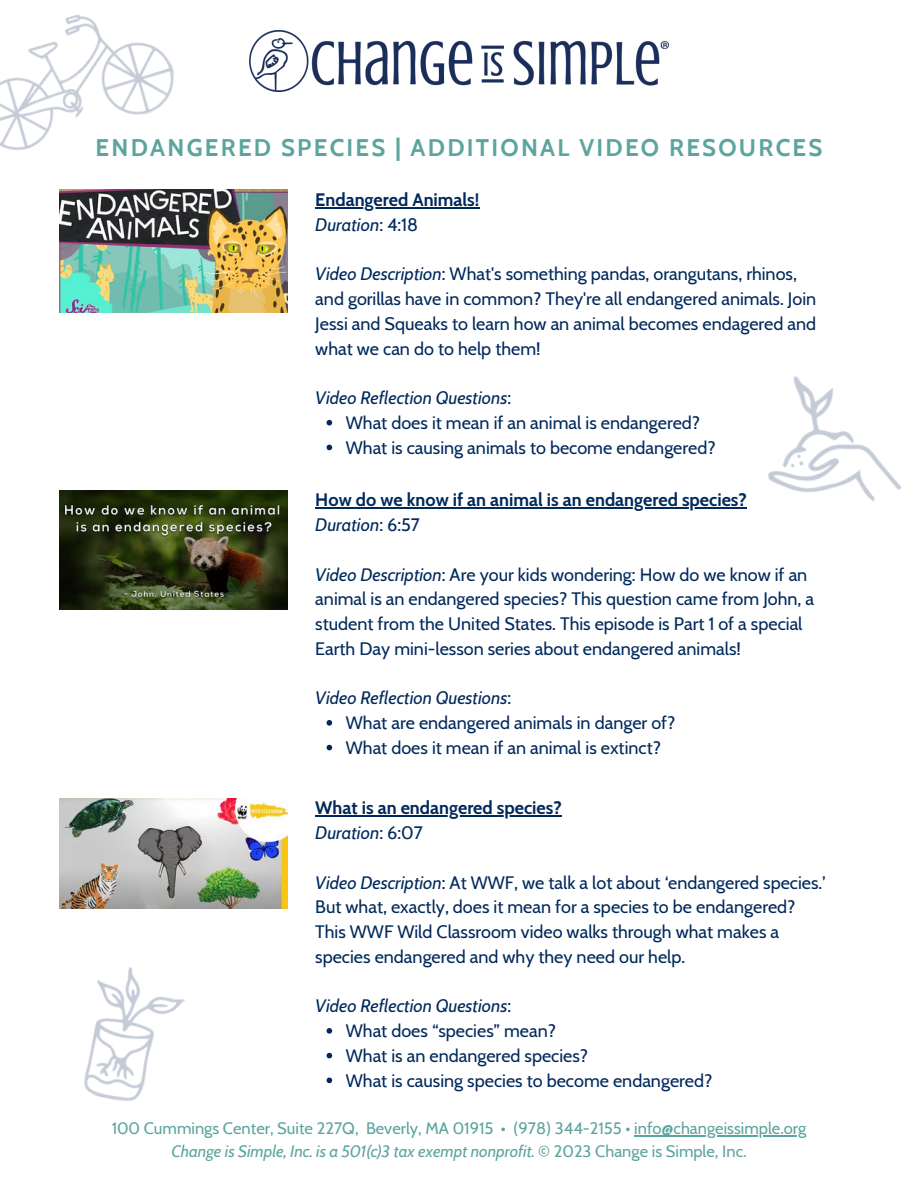
<style>
.page{position:relative;width:918px;height:1188px;background:#fff}
.page>*{position:absolute;margin:0;border:0;box-sizing:border-box;transform-origin:0 0}
.t1{font:700 24px "Cabin";letter-spacing:.095em;color:#5ca59e}
.t2{font:18px/24.8px "Cabin";color:#00295c}
.t3{font:italic 18px "Cabin";color:#00295c}
.t4{font:700 18px "Cabin";color:#00295c}
.t5{font:16.5px "Cabin";color:#5ca59e}
.t6{font:italic 16.5px "Cabin";color:#5ca59e}
.s1{font-style:normal}
.s2{font-style:italic}
</style>
<div class="page">
<img style="left:249px;top:31px;width:420px;height:61px">
<hr style="left:315px;top:207px;width:164px;height:1px;background:#00295c">
<svg style="left:327px;top:420px;width:5px;height:6px"></svg>
<svg style="left:327px;top:445px;width:5px;height:5px"></svg>
<svg style="left:327px;top:720px;width:5px;height:6px"></svg>
<svg style="left:327px;top:745px;width:5px;height:5px"></svg>
<hr style="left:315px;top:507px;width:432px;height:2px;background:#00295c">
<img style="left:84px;top:967px;width:101px;height:134px">
<img style="left:768px;top:376px;width:134px;height:126px">
<img style="left:0;top:14px;width:174px;height:136px">
<img style="left:60px;top:190px;width:228px;height:123px">
<img style="left:60px;top:490px;width:228px;height:119px">
<img style="left:60px;top:798px;width:228px;height:110px">
<svg style="left:327px;top:1028px;width:5px;height:6px"></svg>
<svg style="left:327px;top:1053px;width:5px;height:5px"></svg>
<svg style="left:327px;top:1078px;width:5px;height:5px"></svg>
<hr style="left:315px;top:815px;width:247px;height:2px;background:#00295c">
<hr style="left:634px;top:1135px;width:172px;height:1px;background:#5ca59e">
<p class="t1" style="left:96px;top:133px;width:728px">ENDANGERED SPECIES | ADDITIONAL VIDEO RESOURCES</p>
<p class="t4" style="left:315px;top:189px;width:166px">Endangered Animals!</p>
<p class="t3" style="left:315px;top:214px;width:104px">Duration<span class="s1">: 4:18</span></p>
<p class="t2" style="left:315px;top:262px;width:502px"><span class="s2">Video Description</span>: What's something pandas, orangutans, rhinos, and gorillas have in common? They're all endangered animals. Join Jessi and Squeaks to learn how an animal becomes endagered and what we can do to help them!</p>
<p class="t3" style="left:315px;top:387px;width:197px">Video Reflection Questions<span class="s1">:</span></p>
<p class="t2" style="left:346px;top:410px;width:356px">What does it mean if an animal is endangered?</p>
<p class="t2" style="left:346px;top:435px;width:371px">What is causing animals to become endangered?</p>
<p class="t4" style="left:315px;top:489px;width:433px">How do we know if an animal is an endangered species?</p>
<p class="t3" style="left:315px;top:514px;width:106px">Duration<span class="s1">: 6:57</span></p>
<p class="t2" style="left:315px;top:562px;width:500px"><span class="s2">Video Description</span>: Are your kids wondering: How do we know if an animal is an endangered species? This question came from John, a student from the United States. This episode is Part 1 of a special Earth Day mini-lesson series about endangered animals!</p>
<p class="t3" style="left:315px;top:687px;width:197px">Video Reflection Questions<span class="s1">:</span></p>
<p class="t2" style="left:346px;top:710px;width:331px">What are endangered animals in danger of?</p>
<p class="t2" style="left:346px;top:735px;width:317px">What does it mean if an animal is extinct?</p>
<p class="t4" style="left:315px;top:797px;width:248px">What is an endangered species?</p>
<p class="t3" style="left:315px;top:822px;width:109px">Duration<span class="s1">: 6:07</span></p>
<p class="t2" style="left:315px;top:870px;width:512px"><span class="s2">Video Description</span>: At WWF, we talk a lot about ‘endangered species.’ But what, exactly, does it mean for a species to be endangered?<br>This WWF Wild Classroom video walks through what makes a species endangered and why they need our help.</p>
<p class="t3" style="left:315px;top:995px;width:197px">Video Reflection Questions<span class="s1">:</span></p>
<p class="t2" style="left:346px;top:1018px;width:212px">What does “species” mean?</p>
<p class="t2" style="left:346px;top:1043px;width:244px">What is an endangered species?</p>
<p class="t2" style="left:346px;top:1068px;width:368px">What is causing species to become endangered?</p>
<p class="t5" style="left:112px;top:1118px;width:696px">100 Cummings Center, Suite 227Q, Beverly, MA 01915 • (978) 344-2155 • info@changeissimple.org</p>
<p class="t6" style="left:171px;top:1141px;width:577px">Change is Simple, Inc. is a 501(c)3 tax exempt nonprofit. <span class="s1">© 2023 Change is Simple, Inc.</span></p>
</div>
